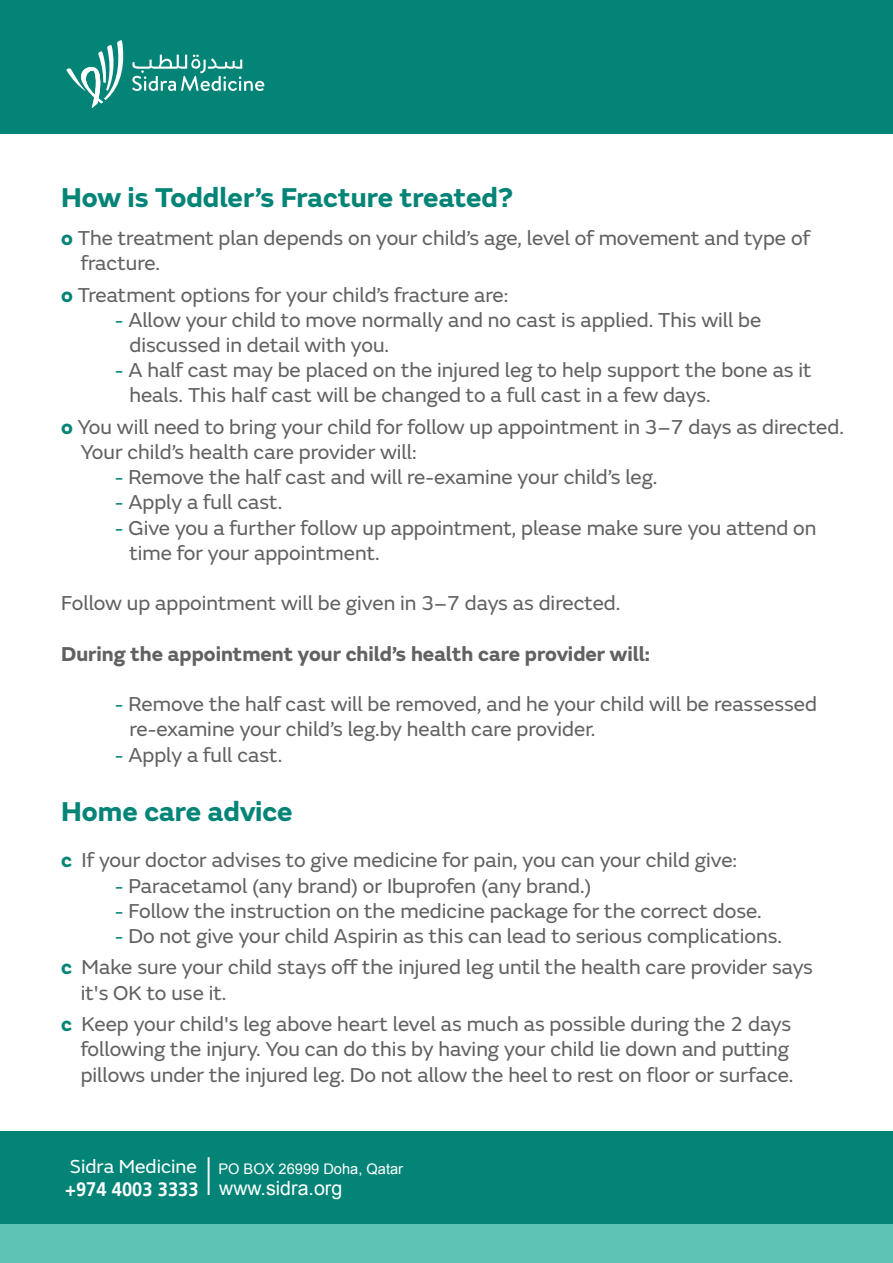
<style>
.page{position:relative;width:893px;height:1263px;background:#fff}
.page>*{position:absolute;margin:0;border:0;box-sizing:border-box;transform-origin:0 0}
.t1{font:700 28.35px "FS Emeric";color:#038477}
.t2{font:21px/25.2px "FS Emeric";color:#606161}
.t3{font:700 21px "FS Emeric";color:#606161}
.t4{font:19.65px "Arial";color:#fff}
.t5{font:14.7px "Arial";color:#fff}
.s1{font-weight:700;color:#038477}
.s2{color:#038477}
.s3{font-family:"FS Emeric";font-size:19.65px}
.s4{font-family:"Frutiger LT Arabic 65";font-weight:700}
</style>
<div class="page">
<div style="left:0;top:0;width:893px;height:134px;background:#038477"></div>
<div style="left:0;top:1131px;width:893px;height:96px;background:#038477"></div>
<div style="left:0;top:1225px;width:893px;height:38px;background:#5ec3b4"></div>
<hr style="left:208px;top:1157px;width:2px;height:38px;background:#fff">
<svg style="left:66px;top:40px;width:58px;height:68px"></svg>
<svg style="left:132px;top:55px;width:132px;height:36px"></svg>
<h1 class="t1" style="left:61px;top:175px;width:454px">How is Toddler’s Fracture treated?</h1>
<p class="t2" style="left:81px;top:224px;width:731px;text-indent:-19px"><span class="s1">o</span> The treatment plan depends on your child’s age, level of movement and type of fracture.</p>
<p class="t2" style="left:61px;top:281px;width:449px"><span class="s1">o</span> Treatment options for your child’s fracture are:</p>
<p class="t2" style="left:129px;top:306px;width:633px;text-indent:-15px"><span class="s2">-</span> Allow your child to move normally and no cast is applied. This will be discussed in detail with you.</p>
<p class="t2" style="left:129px;top:356px;width:684px;text-indent:-15px"><span class="s2">-</span> A half cast may be placed on the injured leg to help support the bone as it heals. This half cast will be changed to a full cast in a few days.</p>
<p class="t2" style="left:81px;top:413px;width:765px;text-indent:-19px"><span class="s1">o</span> You will need to bring your child for follow up appointment in 3–7 days as directed.<br>Your child’s health care provider will:</p>
<p class="t2" style="left:115px;top:463px;width:544px"><span class="s2">-</span> Remove the half cast and will re-examine your child’s leg.</p>
<p class="t2" style="left:115px;top:489px;width:169px"><span class="s2">-</span> Apply a full cast.</p>
<p class="t2" style="left:129px;top:514px;width:688px;text-indent:-15px"><span class="s2">-</span> Give you a further follow up appointment, please make sure you attend on time for your appointment.</p>
<p class="t2" style="left:61px;top:589px;width:561px">Follow up appointment will be given in 3–7 days as directed.</p>
<p class="t3" style="left:61px;top:637px;width:590px">During the appointment your child’s health care provider will:</p>
<p class="t2" style="left:129px;top:690px;width:689px;text-indent:-15px"><span class="s2">-</span> Remove the half cast will be removed, and he your child will be reassessed re-examine your child’s leg.by health care provider.</p>
<p class="t2" style="left:115px;top:741px;width:169px"><span class="s2">-</span> Apply a full cast.</p>
<h1 class="t1" style="left:61px;top:789px;width:233px">Home care advice</h1>
<p class="t2" style="left:61px;top:846px;width:677px"><span class="s1">c</span> If your doctor advises to give medicine for pain, you can your child give:</p>
<p class="t2" style="left:115px;top:872px;width:478px"><span class="s2">-</span> Paracetamol (any brand) or Ibuprofen (any brand.)</p>
<p class="t2" style="left:115px;top:897px;width:648px"><span class="s2">-</span> Follow the instruction on the medicine package for the correct dose.</p>
<p class="t2" style="left:61px;top:919px;width:753px;line-height:31.5px;text-indent:54px"><span class="s2">-</span> Do not give your child Aspirin as this can lead to serious complications.<br><span class="s1">c</span> Make sure your child stays off the injured leg until the health care provider says</p>
<p class="t2" style="left:61px;top:976px;width:731px;line-height:31.5px;text-indent:19px">it's OK to use it.<br><span class="s1">c</span> Keep your child's leg above heart level as much as possible during the 2 days</p>
<p class="t2" style="left:81px;top:1035px;width:714px">following the injury. You can do this by having your child lie down and putting pillows under the injured leg. Do not allow the heel to rest on floor or surface.</p>
<p class="t5" style="left:70px;top:1159px;width:335px"><span class="s3">Sidra Medicine</span> PO BOX 26999 Doha, Qatar</p>
<p class="t4" style="left:65px;top:1175px;width:279px"><span class="s4">+974 4003 3333</span> www.sidra.org</p>
</div>
